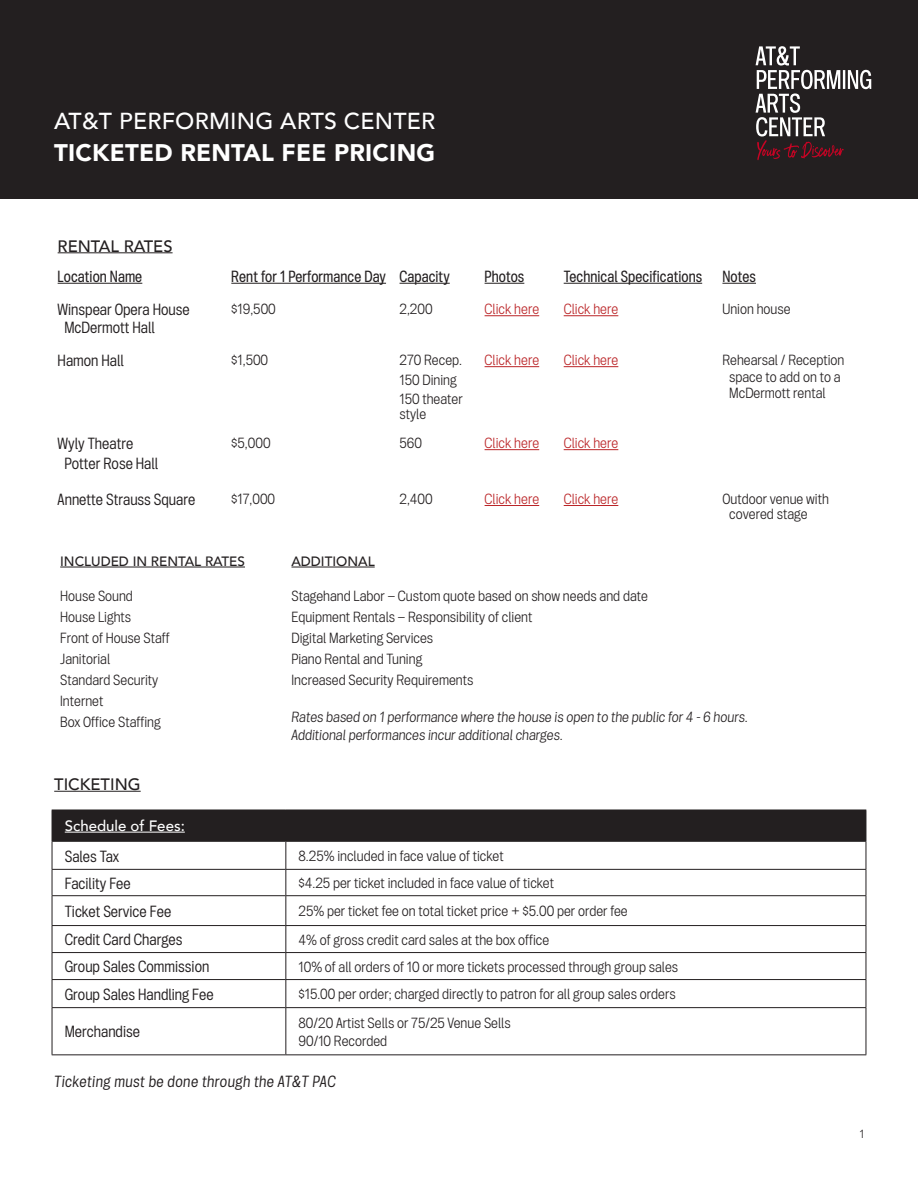
<style>
.page{position:relative;width:918px;height:1188px;background:#fff}
.page>*{position:absolute;margin:0;border:0;box-sizing:border-box;transform-origin:0 0}
.t1{font:900 24px "Avenir";letter-spacing:.01em;color:#fff}
.t2{font:500 23.1px "Avenir";letter-spacing:.01em;color:#fff}
.t3{font:16.5px "DCPA Gothic 050";color:#231f20}
.t4{font:16.5px "DCPA Gothic 060";letter-spacing:.005em;color:#231f20}
.t5{font:italic 16.5px "DCPA Gothic 050";letter-spacing:.025em;color:#231f20}
.t6{font:500 16.5px "Avenir";color:#231f20}
.t7{font:15px/21px "DCPA Gothic 040";color:#231f20}
.t8{font:italic 15px/18px "DCPA Gothic 040";color:#231f20}
.t9{font:15px "DCPA Gothic 040";color:#bb2528}
.t10{font:500 15px "Avenir";color:#fff}
.t11{font:500 13.5px "Avenir";color:#231f20}
.t12{font:12px "DCPA Gothic 040";color:#231f20}
</style>
<div class="page">
<div style="left:0;top:0;width:918px;height:199px;background:#231f20"></div>
<svg style="left:756px;top:46px;width:115px;height:114px"></svg>
<hr style="left:291px;top:567px;width:84px;height:1px;background:#231f20">
<hr style="left:60px;top:567px;width:185px;height:1px;background:#231f20">
<hr style="left:54px;top:791px;width:87px;height:1px;background:#231f20">
<hr style="left:52px;top:1007px;width:234px;height:1px;background:#231f20">
<hr style="left:52px;top:1008px;width:1px;height:46px;background:#231f20">
<hr style="left:52px;top:1054px;width:234px;height:1px;background:#231f20">
<svg style="left:52px;top:810px;width:815px;height:197px"></svg>
<hr style="left:286px;top:1007px;width:580px;height:1px;background:#231f20">
<hr style="left:285px;top:1008px;width:1px;height:46px;background:#231f20">
<hr style="left:866px;top:1008px;width:1px;height:46px;background:#231f20">
<hr style="left:286px;top:1054px;width:580px;height:1px;background:#231f20">
<hr style="left:65px;top:832px;width:120px;height:1px;background:#fff">
<hr style="left:58px;top:252px;width:115px;height:1px;background:#231f20">
<hr style="left:58px;top:283px;width:84px;height:1px;background:#231f20">
<hr style="left:231px;top:283px;width:155px;height:1px;background:#231f20">
<hr style="left:400px;top:283px;width:50px;height:1px;background:#231f20">
<hr style="left:485px;top:283px;width:39px;height:1px;background:#231f20">
<hr style="left:564px;top:283px;width:138px;height:1px;background:#231f20">
<hr style="left:722px;top:283px;width:34px;height:1px;background:#231f20">
<hr style="left:485px;top:315px;width:54px;height:1px;background:#bb2528">
<hr style="left:564px;top:315px;width:54px;height:1px;background:#bb2528">
<hr style="left:485px;top:366px;width:54px;height:1px;background:#bb2528">
<hr style="left:564px;top:366px;width:54px;height:1px;background:#bb2528">
<hr style="left:485px;top:449px;width:54px;height:1px;background:#bb2528">
<hr style="left:564px;top:449px;width:54px;height:1px;background:#bb2528">
<hr style="left:485px;top:505px;width:54px;height:1px;background:#bb2528">
<hr style="left:564px;top:505px;width:54px;height:1px;background:#bb2528">
<p class="t2" style="left:54px;top:101px;width:383px">AT&amp;T PERFORMING ARTS CENTER</p>
<p class="t1" style="left:54px;top:132px;width:382px">TICKETED RENTAL FEE PRICING</p>
<p class="t6" style="left:58px;top:232px;width:116px">RENTAL RATES</p>
<p class="t4" style="left:58px;top:267px;width:86px">Location Name</p>
<p class="t4" style="left:231px;top:267px;width:156px">Rent for 1 Performance Day</p>
<p class="t4" style="left:400px;top:267px;width:52px">Capacity</p>
<p class="t4" style="left:485px;top:267px;width:41px">Photos</p>
<p class="t4" style="left:564px;top:267px;width:140px">Technical Specifications</p>
<p class="t4" style="left:722px;top:267px;width:35px">Notes</p>
<p class="t3" style="left:58px;top:301px;width:134px">Winspear Opera House</p>
<p class="t3" style="left:64px;top:319px;width:92px">McDermott Hall</p>
<p class="t7" style="left:231px;top:299px;width:46px">$19,500</p>
<p class="t7" style="left:400px;top:299px;width:35px">2,200</p>
<p class="t9" style="left:485px;top:301px;width:56px">Click here</p>
<p class="t9" style="left:564px;top:301px;width:56px">Click here</p>
<p class="t7" style="left:722px;top:299px;width:70px">Union house</p>
<p class="t3" style="left:58px;top:352px;width:68px">Hamon Hall</p>
<p class="t7" style="left:231px;top:349px;width:38px">$1,500</p>
<p class="t7" style="left:400px;top:349px;width:64px">270 Recep.</p>
<p class="t7" style="left:400px;top:369px;width:59px">150 Dining</p>
<p class="t7" style="left:400px;top:391px;width:65px;line-height:15px">150 theater style</p>
<p class="t9" style="left:485px;top:352px;width:56px">Click here</p>
<p class="t9" style="left:564px;top:352px;width:56px">Click here</p>
<p class="t7" style="left:722px;top:349px;width:123px">Rehearsal / Reception</p>
<p class="t7" style="left:729px;top:368px;width:113px;line-height:16.5px">space to add on to a<br>McDermott rental</p>
<p class="t3" style="left:58px;top:435px;width:77px">Wyly Theatre</p>
<p class="t3" style="left:64px;top:454px;width:95px">Potter Rose Hall</p>
<p class="t7" style="left:231px;top:432px;width:41px">$5,000</p>
<p class="t7" style="left:400px;top:432px;width:24px">560</p>
<p class="t9" style="left:485px;top:435px;width:56px">Click here</p>
<p class="t9" style="left:564px;top:435px;width:56px">Click here</p>
<p class="t3" style="left:58px;top:491px;width:139px">Annette Strauss Square</p>
<p class="t7" style="left:231px;top:488px;width:45px">$17,000</p>
<p class="t7" style="left:400px;top:488px;width:35px">2,400</p>
<p class="t9" style="left:485px;top:491px;width:56px">Click here</p>
<p class="t9" style="left:564px;top:491px;width:56px">Click here</p>
<p class="t7" style="left:722px;top:488px;width:108px">Outdoor venue with</p>
<p class="t7" style="left:729px;top:503px;width:80px">covered stage</p>
<p class="t11" style="left:60px;top:550px;width:186px">INCLUDED IN RENTAL RATES</p>
<p class="t11" style="left:291px;top:550px;width:85px">ADDITIONAL</p>
<p class="t7" style="left:291px;top:585px;width:358px">Stagehand Labor – Custom quote based on show needs and date<br>Equipment Rentals – Responsibility of client</p>
<p class="t7" style="left:291px;top:627px;width:143px">Digital Marketing Services</p>
<p class="t7" style="left:291px;top:648px;width:132px">Piano Rental and Tuning</p>
<p class="t7" style="left:291px;top:669px;width:184px">Increased Security Requirements</p>
<p class="t8" style="left:291px;top:707px;width:458px">Rates based on 1 performance where the house is open to the public for 4 - 6 hours.<br>Additional performances incur additional charges.</p>
<p class="t6" style="left:54px;top:770px;width:88px">TICKETING</p>
<p class="t10" style="left:65px;top:813px;width:122px">Schedule of Fees:</p>
<p class="t3" style="left:65px;top:847px;width:56px">Sales Tax</p>
<p class="t7" style="left:299px;top:845px;width:207px">8.25% included in face value of ticket</p>
<p class="t3" style="left:65px;top:874px;width:68px">Facility Fee</p>
<p class="t7" style="left:299px;top:872px;width:257px">$4.25 per ticket included in face value of ticket</p>
<p class="t3" style="left:65px;top:902px;width:108px">Ticket Service Fee</p>
<p class="t7" style="left:299px;top:901px;width:331px">25% per ticket fee on total ticket price + $5.00 per order fee</p>
<p class="t3" style="left:65px;top:931px;width:119px">Credit Card Charges</p>
<p class="t7" style="left:299px;top:929px;width:252px">4% of gross credit card sales at the box office</p>
<p class="t3" style="left:65px;top:958px;width:146px">Group Sales Commission</p>
<p class="t7" style="left:299px;top:956px;width:381px">10% of all orders of 10 or more tickets processed through group sales</p>
<p class="t3" style="left:65px;top:985px;width:150px">Group Sales Handling Fee</p>
<p class="t7" style="left:299px;top:984px;width:379px">$15.00 per order; charged directly to patron for all group sales orders</p>
<p class="t3" style="left:65px;top:1023px;width:77px">Merchandise</p>
<p class="t7" style="left:60px;top:585px;width:74px">House Sound</p>
<p class="t7" style="left:60px;top:606px;width:73px">House Lights</p>
<p class="t7" style="left:60px;top:627px;width:111px">Front of House Staff</p>
<p class="t7" style="left:60px;top:648px;width:52px">Janitorial</p>
<p class="t7" style="left:60px;top:669px;width:100px">Standard Security</p>
<p class="t7" style="left:60px;top:690px;width:45px">Internet</p>
<p class="t7" style="left:60px;top:711px;width:102px">Box Office Staffing</p>
<p class="t7" style="left:299px;top:1012px;width:214px">80/20 Artist Sells or 75/25 Venue Sells</p>
<p class="t7" style="left:299px;top:1030px;width:90px">90/10 Recorded</p>
<p class="t5" style="left:54px;top:1073px;width:283px">Ticketing must be done through the AT&amp;T PAC</p>
<p class="t12" style="left:860px;top:1128px;width:6px">1</p>
</div>
